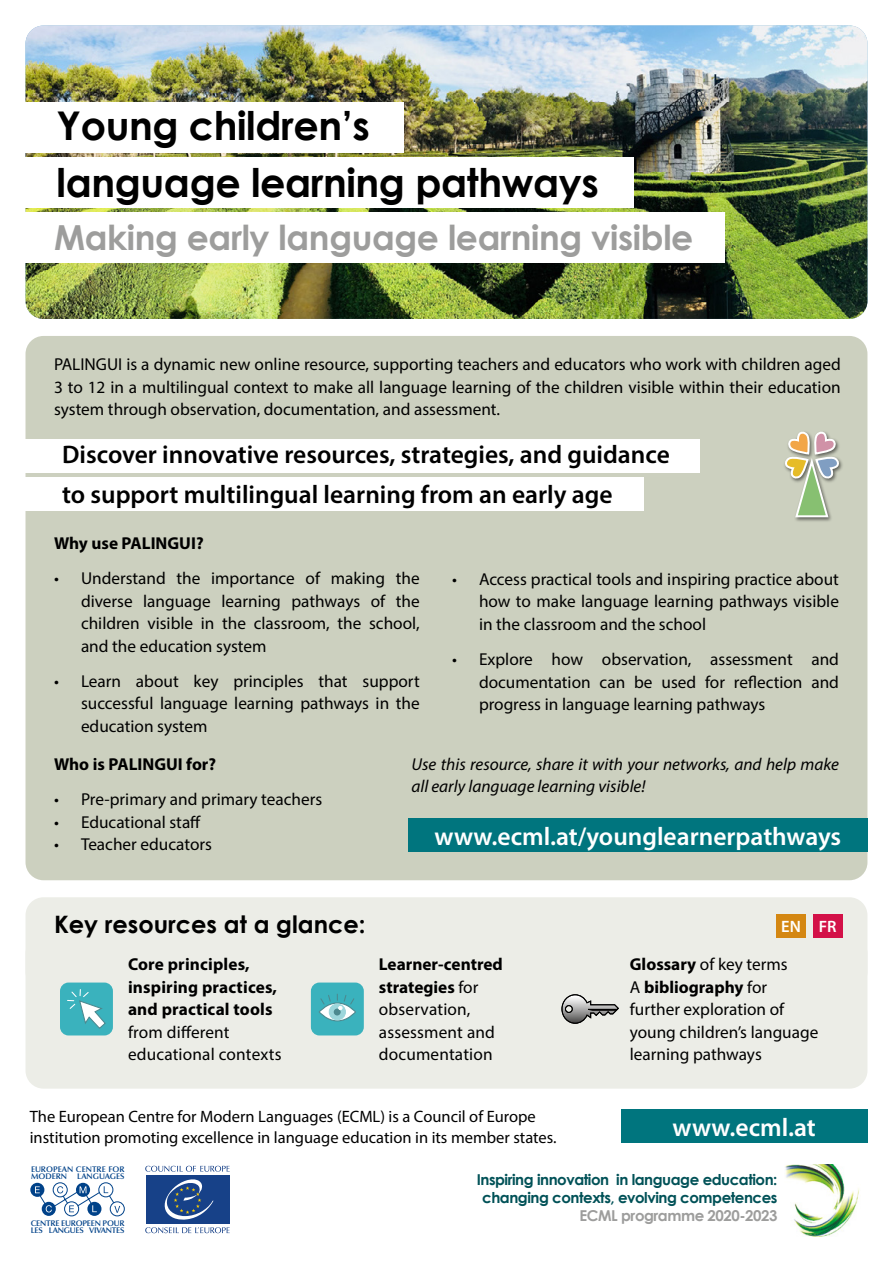
<style>
.page{position:relative;width:893px;height:1263px;background:#fff}
.page>*{position:absolute;margin:0;border:0;box-sizing:border-box;transform-origin:0 0}
.t1{font:700 39.6px/56.1px "Century Gothic";letter-spacing:-.01em;color:#000}
.t2{font:700 34.5px "Century Gothic";letter-spacing:-.01em;color:#9d9d9c}
.t3{font:600 25.5px/39.6px "Myriad Pro";color:#000}
.t4{font:600 25.5px "Myriad Pro";color:#fff}
.t5{font:700 24px "Century Gothic";color:#000}
.t6{font:17.25px/22.5px "Myriad Pro";color:#000;text-align:justify}
.t7{font:700 17.25px/22.5px "Myriad Pro";letter-spacing:.01em;color:#000}
.t8{font:italic 17.25px/22.5px "Myriad Pro";color:#000}
.t9{font:16.5px/21px "Myriad Pro";color:#000}
.t10{font:600 16.5px "Myriad Pro";color:#fff}
.t11{font:700 15px/18px "Century Gothic";letter-spacing:-.03em;color:#005157;text-align:center}
.t12{font:700 15px "Century Gothic";letter-spacing:-.03em;color:#9d9d9c}
.t13{font:600 8.1px/7.6px "Optima LT Std";letter-spacing:-.025em;color:#004289}
.t14{font:600 8.1px/7.6px "Optima LT Std";color:#004289}
.s1{font-weight:700}
</style>
<div class="page">
<div style="left:53px;top:1182px;width:15px;height:15px;border:1px solid #004289;border-radius:50%"></div>
<div style="left:64px;top:1201px;width:15px;height:15px;border:1px solid #004289;border-radius:50%"></div>
<div style="left:99px;top:1182px;width:14px;height:15px;border:1px solid #004289;border-radius:50%"></div>
<div style="left:110px;top:1201px;width:15px;height:15px;border:1px solid #004289;border-radius:50%"></div>
<div style="left:87px;top:1202px;width:14px;height:14px;background:#004289;border-radius:50%"></div>
<div style="left:76px;top:1183px;width:14px;height:14px;background:#004289;border-radius:50%"></div>
<div style="left:42px;top:1202px;width:14px;height:14px;background:#004289;border-radius:50%"></div>
<div style="left:30px;top:1183px;width:14px;height:14px;background:#004289;border-radius:50%"></div>
<svg style="left:35px;top:1186px;width:85px;height:27px"></svg>
<svg style="left:145px;top:1166px;width:85px;height:6px"></svg>
<svg style="left:145px;top:1227px;width:85px;height:6px"></svg>
<div style="left:146px;top:1175px;width:83px;height:49px;background:#174188"></div>
<svg style="left:164px;top:1179px;width:50px;height:41px"></svg>
<img style="left:785px;top:1165px;width:74px;height:71px">
<div style="left:621px;top:1110px;width:246px;height:33px;background:#00757e"></div>
<div style="left:26px;top:935px;width:841px;height:154px;background:#ecede7;border-radius:18px"></div>
<img style="left:26px;top:26px;width:841px;height:293px">
<div style="left:26px;top:897px;width:841px;height:93px;background:#ecede7;border-radius:18px"></div>
<div style="left:26px;top:336px;width:841px;height:544px;background:#ccd0bf;border-radius:18px"></div>
<div style="left:776px;top:914px;width:30px;height:24px;background:#d48712"></div>
<div style="left:813px;top:914px;width:29px;height:24px;background:#d31148"></div>
<div style="left:60px;top:982px;width:53px;height:53px;background:#3ab2bd;border-radius:9px"></div>
<svg style="left:68px;top:989px;width:38px;height:40px"></svg>
<div style="left:311px;top:982px;width:53px;height:53px;background:#3ab2bd;border-radius:9px"></div>
<svg style="left:319px;top:994px;width:37px;height:28px"></svg>
<svg style="left:562px;top:994px;width:57px;height:30px"></svg>
<div style="left:408px;top:819px;width:459px;height:33px;background:#00757e"></div>
<div style="left:16px;top:439px;width:683px;height:33px;background:#fff"></div>
<div style="left:10px;top:102px;width:394px;height:50px;background:#fff"></div>
<div style="left:9px;top:213px;width:716px;height:50px;background:#fff"></div>
<div style="left:9px;top:157px;width:625px;height:51px;background:#fff"></div>
<div style="left:783px;top:430px;width:61px;height:92px;background:#000;opacity:.55"></div>
<svg style="left:783px;top:431px;width:59px;height:88px"></svg>
<div style="left:16px;top:477px;width:628px;height:33px;background:#fff"></div>
<h1 class="t1" style="left:57px;top:96px;width:544px">Young children’s<br>language learning pathways</h1>
<h2 class="t2" style="left:54px;top:211px;width:641px">Making early language learning visible</h2>
<p class="t6" style="left:54px;top:353px;width:788px">PALINGUI is a dynamic new online resource, supporting teachers and educators who work with children aged 3 to 12 in a multilingual context to make all language learning of the children visible within their education system through observation, documentation, and assessment.</p>
<h3 class="t3" style="left:62px;top:434px;width:609px">Discover innovative resources, strategies, and guidance to support multilingual learning from an early age</h3>
<p class="t7" style="left:54px;top:531px;width:151px">Why use PALINGUI?</p>
<p class="t6" style="left:81px;top:567px;width:340px;text-indent:-27px">• Understand the importance of making the diverse language learning pathways of the children visible in the classroom, the school, and the education system</p>
<p class="t6" style="left:81px;top:669px;width:340px;text-indent:-27px">• Learn about key principles that support successful language learning pathways in the education system</p>
<p class="t6" style="left:479px;top:568px;width:361px;text-indent:-27px">• Access practical tools and inspiring practice about how to make language learning pathways visible in the classroom and the school</p>
<p class="t6" style="left:479px;top:648px;width:361px;text-indent:-27px">• Explore how observation, assessment and documentation can be used for reflection and progress in language learning pathways</p>
<p class="t7" style="left:54px;top:752px;width:164px">Who is PALINGUI for?</p>
<p class="t6" style="left:54px;top:788px;width:270px">• Pre-primary and primary teachers</p>
<p class="t6" style="left:54px;top:810px;width:149px">• Educational staff</p>
<p class="t6" style="left:54px;top:833px;width:159px">• Teacher educators</p>
<p class="t8" style="left:411px;top:752px;width:429px">Use this resource, share it with your networks, and help make all early language learning visible!</p>
<h3 class="t4" style="left:435px;top:820px;width:408px">www.ecml.at/younglearnerpathways</h3>
<h3 class="t5" style="left:54px;top:906px;width:313px">Key resources at a glance:</h3>
<p class="t10" style="left:781px;top:916px;width:57px">EN FR</p>
<p class="t7" style="left:128px;top:953px;width:151px">Core principles, inspiring practices, and practical tools</p>
<p class="t6" style="left:128px;top:1021px;width:155px">from different educational contexts</p>
<p class="t6" style="left:379px;top:953px;width:125px;text-align:left"><span class="s1">Learner-centred strategies</span> for observation, assessment and documentation</p>
<p class="t6" style="left:630px;top:953px;width:190px;text-align:left"><span class="s1">Glossary</span> of key terms<br>A <span class="s1">bibliography</span> for further exploration of young children’s language learning pathways</p>
<p class="t9" style="left:30px;top:1106px;width:528px">The European Centre for Modern Languages (ECML) is a Council of Europe institution promoting excellence in language education in its member states.</p>
<p class="t14" style="left:31px;top:1165px;width:95px">EUROPEAN CENTRE FOR<br>MODERN LANGUAGES</p>
<h3 class="t4" style="left:672px;top:1111px;width:145px">www.ecml.at</h3>
<p class="t11" style="left:477px;top:1169px;width:302px">Inspiring innovation in language education: changing contexts, evolving competences</p>
<p class="t12" style="left:580px;top:1204px;width:199px">ECML programme 2020-2023</p>
<p class="t13" style="left:31px;top:1219px;width:95px">CENTRE EUROPEEN POUR<br>LES LANGUES VIVANTES</p>
</div>
